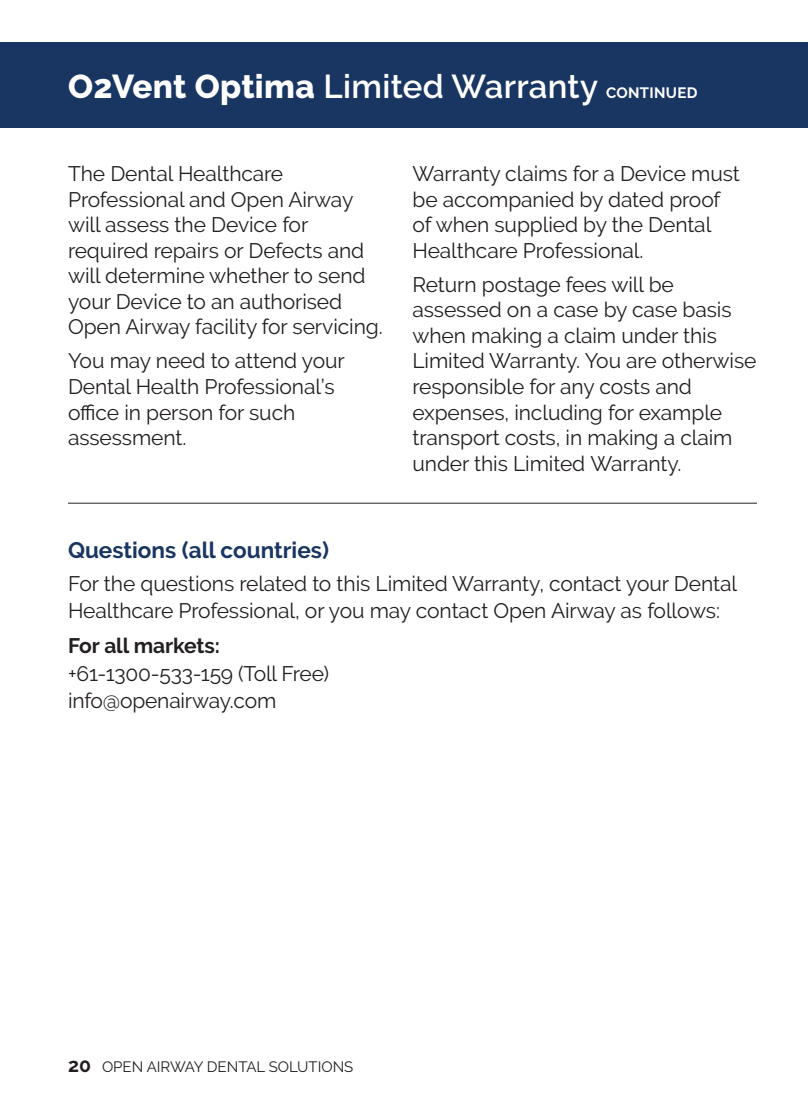
<style>
.page{position:relative;width:808px;height:1106px;background:#fff}
.page>*{position:absolute;margin:0;border:0;box-sizing:border-box;transform-origin:0 0}
.t1{font:600 33px "Raleway";letter-spacing:.01em;color:#fff}
.t2{font:700 22.5px "Raleway";color:#193662}
.WARRANTY_-_Body{font:21px/25.5px "Raleway";letter-spacing:-.005em;color:#231f20}
.Body{font:21px/27px "Raleway";letter-spacing:-.01em;color:#231f20}
.WARRANTY_-_Body-2{font:700 21px "Raleway";letter-spacing:-.005em;color:#231f20}
.t3{font:15px "Raleway";color:#231f20}
.s1{font-weight:800}
.s2{font-weight:700;font-size:15px}
.s3{font-weight:700;font-size:19.5px}
</style>
<div class="page">
<hr style="left:807px;top:0;width:1px;height:1106px;background:#193662">
<div style="left:0;top:43px;width:808px;height:85px;background:#193662"></div>
<hr style="left:68px;top:502px;width:689px;height:1px;background:#231f20">
<p class="t1" style="left:68px;top:67px;width:631px"><span class="s1">O2Vent Optima</span> Limited Warranty <span class="s2">CONTINUED</span></p>
<p class="WARRANTY_-_Body" style="left:68px;top:161px;width:316px">The Dental Healthcare<br>Professional and Open Airway will assess the Device for required repairs or Defects and will determine whether to send your Device to an authorised<br>Open Airway facility for servicing.</p>
<p class="WARRANTY_-_Body" style="left:68px;top:348px;width:278px">You may need to attend your<br>Dental Health Professional’s office in person for such assessment.</p>
<p class="WARRANTY_-_Body" style="left:412px;top:161px;width:329px">Warranty claims for a Device must be accompanied by dated proof of when supplied by the Dental<br>Healthcare Professional.</p>
<p class="WARRANTY_-_Body" style="left:412px;top:272px;width:346px">Return postage fees will be assessed on a case by case basis when making a claim under this<br>Limited Warranty. You are otherwise responsible for any costs and expenses, including for example transport costs, in making a claim under this Limited Warranty.</p>
<h2 class="t2" style="left:68px;top:537px;width:262px">Questions (all countries)</h2>
<p class="WARRANTY_-_Body" style="left:68px;top:570px;width:670px;line-height:27px">For the questions related to this Limited Warranty, contact your Dental<br>Healthcare Professional, or you may contact Open Airway as follows:</p>
<p class="WARRANTY_-_Body-2" style="left:68px;top:634px;width:153px">For all markets:</p>
<p class="Body" style="left:68px;top:659px;width:263px">+61-1300-533-159 (Toll Free) info@openairway.com</p>
<p class="t3" style="left:68px;top:1058px;width:287px"><span class="s3">20</span> OPEN AIRWAY DENTAL SOLUTIONS</p>
</div>
